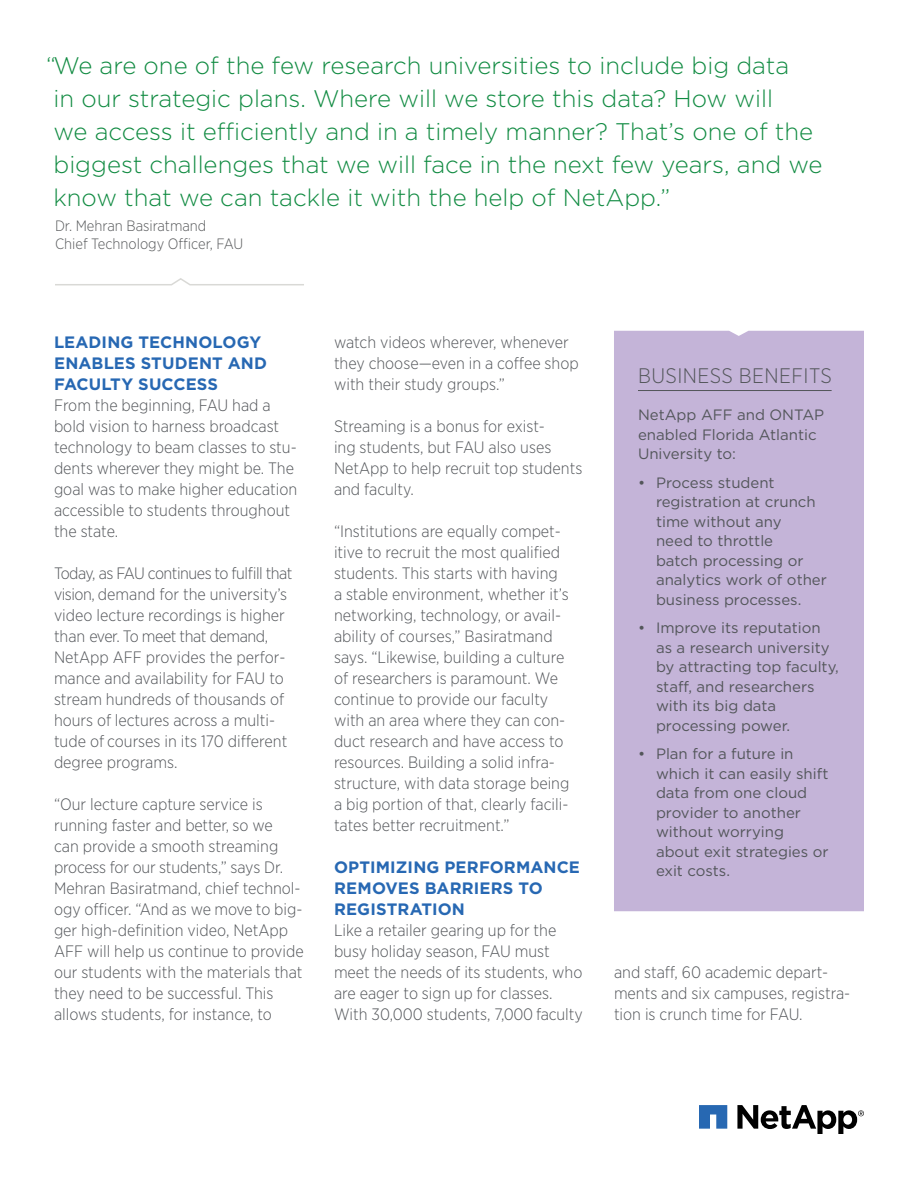
<style>
.page{position:relative;width:918px;height:1188px;background:#fff}
.page>*{position:absolute;margin:0;border:0;box-sizing:border-box;transform-origin:0 0}
.t1{font:300 24px/33px "Gotham HTF";color:#118b42}
.t2{font:300 21px "Gotham Narrow";letter-spacing:.02em;color:#53565a}
.t3{font:300 16.5px/21px "Gotham Narrow";color:#53565a}
.t4{font:700 16.5px/21px "Gotham HTF";letter-spacing:.005em;color:#2768b3}
.t5{font:15px/19.5px "Gotham HTF";color:#53565a}
.t6{font:300 15px/18px "Gotham Narrow";color:#585a5c}
</style>
<div class="page">
<svg style="left:699px;top:1105px;width:28px;height:24px"></svg>
<svg style="left:737px;top:1105px;width:127px;height:29px"></svg>
<div style="left:614px;top:331px;width:250px;height:580px;background:#c4b4d8"></div>
<hr style="left:638px;top:390px;width:194px;height:1px;background:#53565a">
<svg style="left:55px;top:278px;width:249px;height:8px"></svg>
<p class="t1" style="left:54px;top:49px;width:770px;text-indent:-8px">“We are one of the few research universities to include big data<br>in our strategic plans. Where will we store this data? How will<br>we access it efficiently and in a timely manner? That’s one of the biggest challenges that we will face in the next few years, and we know that we can tackle it with the help of NetApp.”</p>
<p class="t6" style="left:55px;top:217px;width:190px">Dr. Mehran Basiratmand<br>Chief Technology Officer, FAU</p>
<p class="t4" style="left:54px;top:331px;width:215px">LEADING TECHNOLOGY<br>ENABLES STUDENT AND<br>FACULTY SUCCESS</p>
<p class="t3" style="left:54px;top:394px;width:245px">From the beginning, FAU had a bold vision to harness broadcast technology to beam classes to stu&shy;dents wherever they might be. The goal was to make higher education accessible to students throughout the state.</p>
<p class="t3" style="left:54px;top:562px;width:240px">Today, as FAU continues to fulfill that vision, demand for the university’s video lecture recordings is higher than ever. To meet that demand,<br>NetApp AFF provides the perfor&shy;mance and availability for FAU to stream hundreds of thousands of hours of lectures across a multi&shy;tude of courses in its 170 different degree programs.</p>
<p class="t3" style="left:54px;top:793px;width:251px">“Our lecture capture service is running faster and better, so we<br>can provide a smooth streaming process for our students,” says Dr.<br>Mehran Basiratmand, chief technol&shy;ogy officer. “And as we move to big&shy;ger high-definition video, NetApp AFF will help us continue to provide our students with the materials that they need to be successful. This allows students, for instance, to</p>
<p class="t3" style="left:334px;top:331px;width:246px">watch videos wherever, whenever they choose—even in a coffee shop with their study groups.”</p>
<p class="t3" style="left:334px;top:415px;width:250px">Streaming is a bonus for exist-<br>ing students, but FAU also uses<br>NetApp to help recruit top students and faculty.</p>
<p class="t3" style="left:334px;top:520px;width:237px">“Institutions are equally compet&shy;itive to recruit the most qualified students. This starts with having a stable environment, whether it’s networking, technology, or avail&shy;ability of courses,” Basiratmand says. “Likewise, building a culture of researchers is paramount. We continue to provide our faculty with an area where they can con&shy;duct research and have access to resources. Building a solid infra&shy;structure, with data storage being a big portion of that, clearly facili&shy;tates better recruitment.”</p>
<p class="t4" style="left:334px;top:856px;width:247px">OPTIMIZING PERFORMANCE<br>REMOVES BARRIERS TO<br>REGISTRATION</p>
<p class="t3" style="left:334px;top:919px;width:250px">Like a retailer gearing up for the busy holiday season, FAU must meet the needs of its students, who are eager to sign up for classes.<br>With 30,000 students, 7,000 faculty</p>
<p class="t2" style="left:638px;top:362px;width:196px">BUSINESS BENEFITS</p>
<p class="t5" style="left:638px;top:405px;width:188px">NetApp AFF and ONTAP enabled Florida Atlantic<br>University to:</p>
<p class="t5" style="left:656px;top:472px;width:172px;text-indent:-18px">• Process student registration at crunch time without any<br>need to throttle<br>batch processing or analytics work of other business processes.</p>
<p class="t5" style="left:656px;top:618px;width:184px;text-indent:-18px">• Improve its reputation as a research university by attracting top faculty, staff, and researchers with its big data processing power.</p>
<p class="t5" style="left:656px;top:744px;width:174px;text-indent:-18px">• Plan for a future in which it can easily shift data from one cloud provider to another without worrying about exit strategies or exit costs.</p>
<p class="t3" style="left:614px;top:962px;width:238px">and staff, 60 academic depart&shy;ments and six campuses, registra&shy;tion is crunch time for FAU.</p>
</div>
